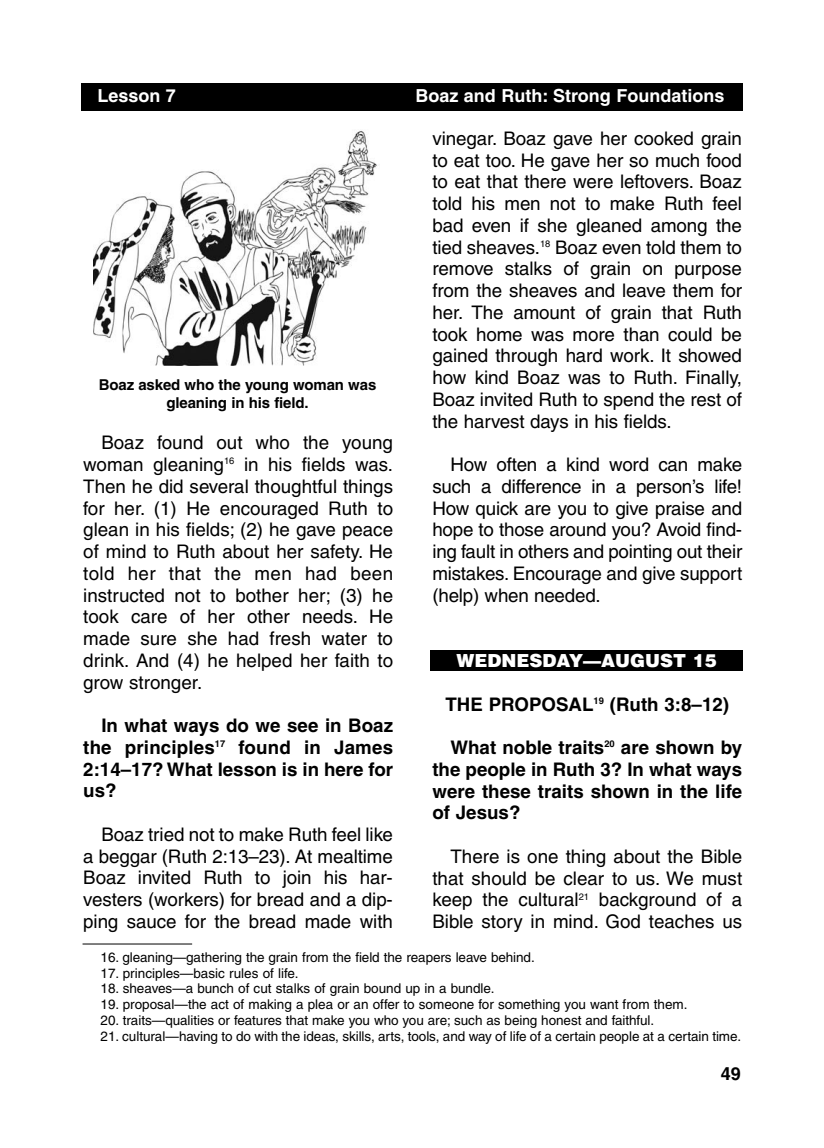
<style>
.page{position:relative;width:824px;height:1148px;background:#fff}
.page>*{position:absolute;margin:0;border:0;box-sizing:border-box;transform-origin:0 0}
.t1{font:18.75px/21.8px "Helvetica";letter-spacing:-.005em;color:#000;text-align:justify}
.t2{font:700 18.75px/21.8px "Helvetica";color:#000;text-align:justify}
.t3{font:700 18px "Helvetica";color:#fff}
.t4{font:900 18px "Helvetica";color:#fff}
.t5{font:700 18px "Helvetica";color:#000}
.t6{font:700 15px/18px "Helvetica";letter-spacing:-.01em;color:#000;text-align:center}
.t7{font:13.5px "Helvetica";letter-spacing:-.005em;color:#000}
</style>
<div class="page">
<div style="left:81px;top:83px;width:662px;height:27px;background:#000"></div>
<div style="left:430px;top:650px;width:312px;height:20px;background:#000"></div>
<img style="left:93px;top:131px;width:284px;height:235px">
<hr style="left:82px;top:943px;width:110px;height:1px;background:#000">
<p class="t3" style="left:97px;top:89px;width:80px">Lesson 7</p>
<p class="t3" style="left:415px;top:89px;width:310px">Boaz and Ruth: Strong Foundations</p>
<p class="t3" style="left:83px;top:89px;width:80px">Lesson 1</p>
<p class="t3" style="left:620px;top:89px;width:105px">Lesson Title</p>
<p class="t6" style="left:99px;top:376px;width:279px">Boaz asked who the young woman was gleaning in his field.</p>
<p class="t1" style="left:83px;top:433px;width:311px;text-indent:18px">Boaz found out who the young woman gleaning<sup>16</sup> in his fields was.<br>Then he did several thoughtful things for her. (1) He encouraged Ruth to glean in his fields; (2) he gave peace of mind to Ruth about her safety. He told her that the men had been instructed not to bother her; (3) he took care of her other needs. He made sure she had fresh water to drink. And (4) he helped her faith to grow stronger.</p>
<p class="t2" style="left:83px;top:716px;width:311px;text-indent:18px">In what ways do we see in Boaz the principles<sup>17</sup> found in James 2:14–17? What lesson is in here for us?</p>
<p class="t1" style="left:83px;top:825px;width:311px;text-indent:18px">Boaz tried not to make Ruth feel like a beggar (Ruth 2:13–23). At mealtime Boaz invited Ruth to join his har&shy;vesters (workers) for bread and a dip&shy;ping sauce for the bread made with</p>
<p class="t1" style="left:432px;top:129px;width:311px">vinegar. Boaz gave her cooked grain to eat too. He gave her so much food to eat that there were leftovers. Boaz told his men not to make Ruth feel bad even if she gleaned among the tied sheaves.<sup>18</sup> Boaz even told them to remove stalks of grain on purpose from the sheaves and leave them for her. The amount of grain that Ruth took home was more than could be gained through hard work. It showed how kind Boaz was to Ruth. Finally, Boaz invited Ruth to spend the rest of the harvest days in his fields.</p>
<p class="t1" style="left:432px;top:455px;width:311px;text-indent:18px">How often a kind word can make such a difference in a person’s life!<br>How quick are you to give praise and hope to those around you? Avoid find&shy;ing fault in others and pointing out their mistakes. Encourage and give support (help) when needed.</p>
<p class="t4" style="left:456px;top:650px;width:262px">WEDNESDAY—AUGUST 15</p>
<p class="t2" style="left:445px;top:694px;width:285px">THE PROPOSAL<sup>19</sup> (Ruth 3:8–12)</p>
<p class="t2" style="left:432px;top:738px;width:311px;text-indent:18px">What noble traits<sup>20</sup> are shown by the people in Ruth 3? In what ways were these traits shown in the life of Jesus?</p>
<p class="t1" style="left:432px;top:847px;width:311px;text-indent:18px">There is one thing about the Bible that should be clear to us. We must keep the cultural<sup>21</sup> background of a Bible story in mind. God teaches us</p>
<p class="t7" style="left:101px;top:952px;width:435px">16. gleaning—gathering the grain from the field the reapers leave behind.</p>
<p class="t7" style="left:101px;top:968px;width:199px">17. principles—basic rules of life.</p>
<p class="t7" style="left:101px;top:983px;width:395px">18. sheaves—a bunch of cut stalks of grain bound up in a bundle.</p>
<p class="t7" style="left:101px;top:999px;width:588px">19. proposal—the act of making a plea or an offer to someone for something you want from them.</p>
<p class="t7" style="left:101px;top:1015px;width:555px">20. traits—qualities or features that make you who you are; such as being honest and faithful.</p>
<p class="t7" style="left:101px;top:1031px;width:642px">21. cultural—having to do with the ideas, skills, arts, tools, and way of life of a certain people at a certain time.</p>
<p class="t5" style="left:720px;top:1066px;width:22px">49</p>
</div>
